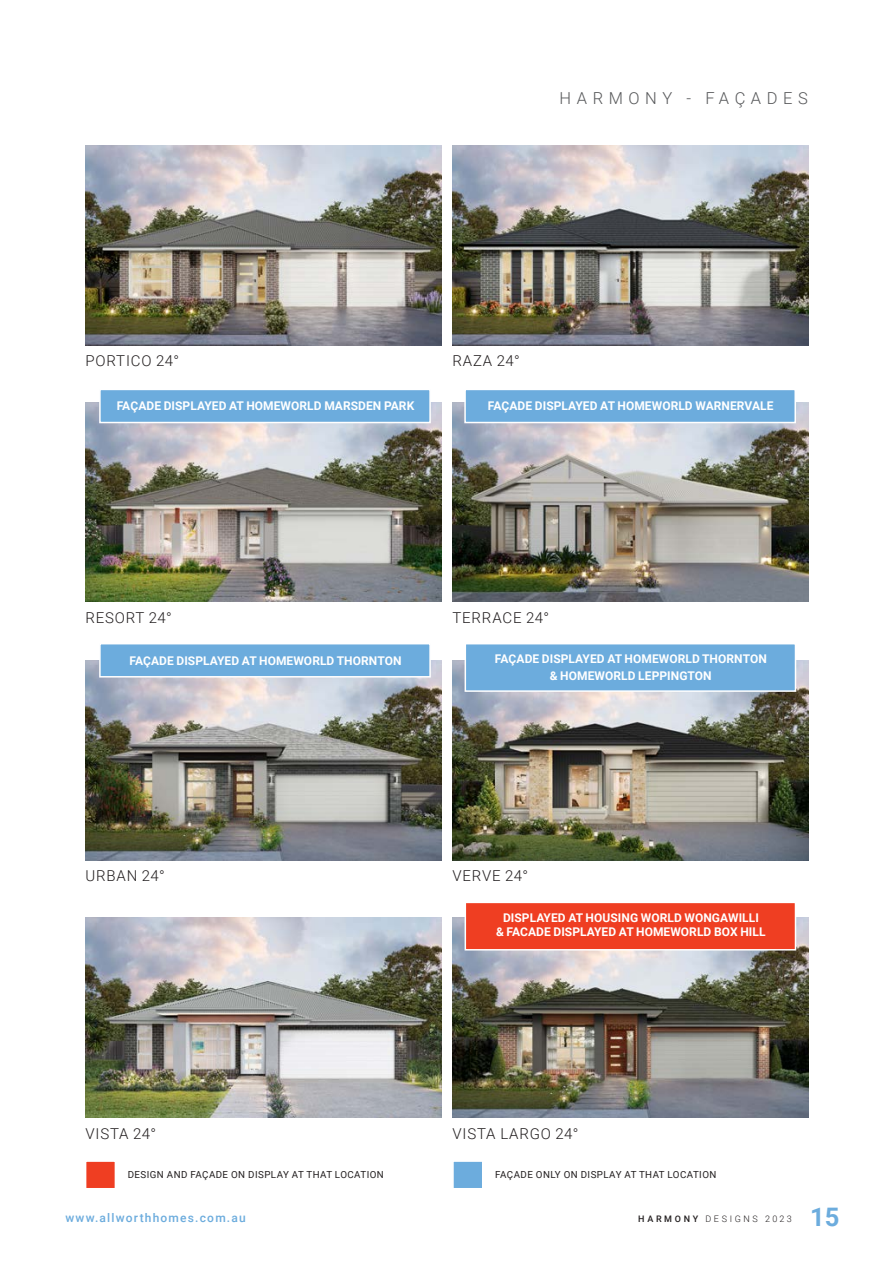
<style>
.page{position:relative;width:893px;height:1263px;background:#fff}
.page>*{position:absolute;margin:0;border:0;box-sizing:border-box;transform-origin:0 0}
.t1{font:700 25.5px "Roboto";color:#6cacdd}
.t2{font:300 16.5px "Roboto";letter-spacing:.335em;color:#57585a}
.t3{font:300 15px "Roboto";letter-spacing:.055em;color:#231f20}
.t4{font:700 12px/14.4px "Roboto";letter-spacing:.005em;color:#fff;text-align:center}
.t5{font:500 12px "Roboto";letter-spacing:.1em;color:#6cacdd}
.t6{font:9.75px "Roboto";letter-spacing:.045em;color:#231f20}
.t7{font:300 9px "Roboto";letter-spacing:.295em;color:#231f20}
.s1{font-weight:500}
</style>
<div class="page">
<div style="left:85px;top:1160px;width:31px;height:29px;background:#ef3e22;border:2px solid #fff"></div>
<div style="left:452px;top:1160px;width:31px;height:29px;background:#6cacdd;border:2px solid #fff"></div>
<img style="left:452px;top:660px;width:356px;height:200px">
<img style="left:452px;top:145px;width:356px;height:200px">
<img style="left:452px;top:402px;width:356px;height:200px">
<img style="left:85px;top:918px;width:356px;height:199px">
<img style="left:452px;top:918px;width:356px;height:199px">
<div style="left:464px;top:389px;width:332px;height:34px;background:#6cacdd;border:2px solid #fff"></div>
<img style="left:85px;top:660px;width:356px;height:200px">
<img style="left:85px;top:145px;width:356px;height:200px">
<img style="left:85px;top:402px;width:356px;height:200px">
<div style="left:99px;top:389px;width:332px;height:34px;background:#6cacdd;border:2px solid #fff"></div>
<div style="left:99px;top:643px;width:332px;height:34px;background:#6cacdd;border:2px solid #fff"></div>
<div style="left:465px;top:902px;width:331px;height:48px;background:#ef3e22;border:2px solid #fff"></div>
<div style="left:465px;top:643px;width:331px;height:49px;background:#6cacdd;border:2px solid #fff"></div>
<p class="t2" style="left:559px;top:86px;width:250px">HARMONY - FAÇADES</p>
<p class="t3" style="left:85px;top:351px;width:95px">PORTICO 24°</p>
<p class="t4" style="left:117px;top:398px;width:299px">FAÇADE DISPLAYED AT HOMEWORLD MARSDEN PARK</p>
<p class="t3" style="left:452px;top:351px;width:69px">RAZA 24°</p>
<p class="t4" style="left:488px;top:398px;width:287px">FAÇADE DISPLAYED AT HOMEWORLD WARNERVALE</p>
<p class="t3" style="left:85px;top:607px;width:88px">RESORT 24°</p>
<p class="t4" style="left:130px;top:653px;width:273px">FAÇADE DISPLAYED AT HOMEWORLD THORNTON</p>
<p class="t3" style="left:452px;top:607px;width:98px">TERRACE 24°</p>
<p class="t4" style="left:495px;top:650px;width:273px;line-height:17.2px">FAÇADE DISPLAYED AT HOMEWORLD THORNTON &amp; HOMEWORLD LEPPINGTON</p>
<p class="t3" style="left:85px;top:865px;width:81px">URBAN 24°</p>
<p class="t3" style="left:452px;top:865px;width:77px">VERVE 24°</p>
<p class="t4" style="left:496px;top:910px;width:271px">DISPLAYED AT HOUSING WORLD WONGAWILLI<br>&amp; FACADE DISPLAYED AT HOMEWORLD BOX HILL</p>
<p class="t3" style="left:85px;top:1123px;width:72px">VISTA 24°</p>
<p class="t3" style="left:452px;top:1123px;width:128px">VISTA LARGO 24°</p>
<p class="t6" style="left:128px;top:1168px;width:258px">DESIGN AND FAÇADE ON DISPLAY AT THAT LOCATION</p>
<p class="t6" style="left:495px;top:1168px;width:223px">FAÇADE ONLY ON DISPLAY AT THAT LOCATION</p>
<p class="t5" style="left:65px;top:1209px;width:182px">www.allworthhomes.com.au</p>
<p class="t7" style="left:638px;top:1212px;width:155px"><span class="s1">HARMONY</span> DESIGNS 2023</p>
<h1 class="t1" style="left:810px;top:1199px;width:31px">15</h1>
</div>
